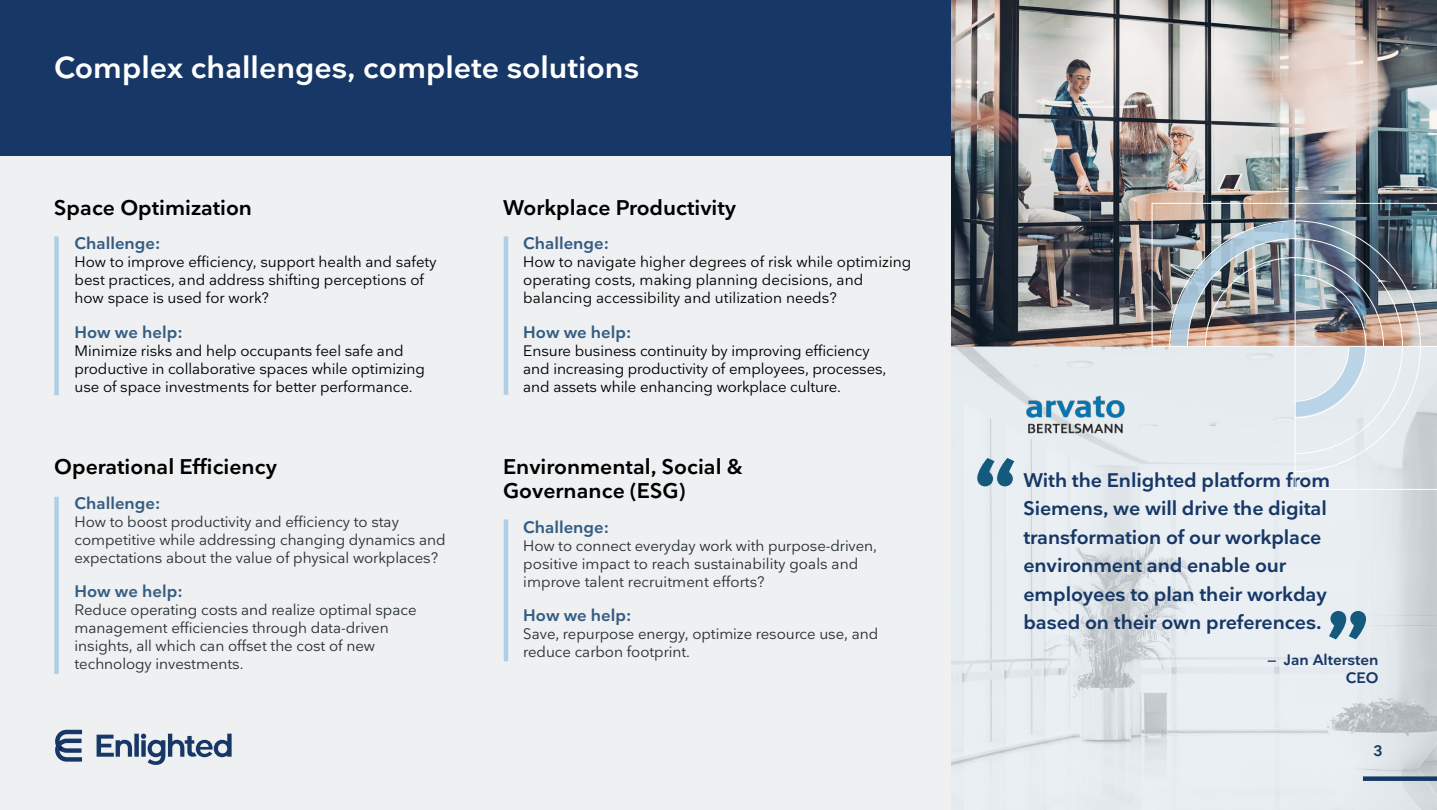
<style>
.page{position:relative;width:1437px;height:810px;background:#fff}
.page>*{position:absolute;margin:0;border:0;box-sizing:border-box;transform-origin:0 0}
.t1{font:700 90px "Nationale";color:#135a7d}
.t2{font:600 30px "Nationale";color:#fff}
.t3{font:600 21px/24px "Nationale";color:#000}
.t4{font:600 19.5px/28.5px "Nationale";letter-spacing:-.005em;color:#173766}
.t5{font:600 16.5px "Nationale";color:#345c82}
.t6{font:15px/18px "Nationale";letter-spacing:-.005em;color:#000}
.t7{font:15px/18px "Nationale";letter-spacing:-.005em;color:#283235}
.t8{font:600 15px/18px "Nationale";color:#173766;text-align:right}
</style>
<div class="page">
<div style="left:0;top:0;width:1436px;height:810px;background:#eef0f2"></div>
<div style="left:0;top:0;width:952px;height:155px;background:#173766"></div>
<img style="left:952px;top:0;width:484px;height:810px">
<hr style="left:504px;top:519px;width:4px;height:142px;background:#b0cfe5">
<div style="left:54px;top:236px;width:5px;height:159px;background:#b0cfe5"></div>
<div style="left:54px;top:497px;width:5px;height:177px;background:#b0cfe5"></div>
<hr style="left:504px;top:236px;width:4px;height:159px;background:#b0cfe5">
<img style="left:1023px;top:367px;width:128px;height:99px">
<svg style="left:1151px;top:203px;width:285px;height:287px"></svg>
<img style="left:1170px;top:221px;width:195px;height:196px">
<div style="left:1362px;top:776px;width:74px;height:5px;background:#173766"></div>
<svg style="left:55px;top:730px;width:177px;height:35px"></svg>
<h2 class="t2" style="left:54px;top:49px;width:586px">Complex challenges, complete solutions</h2>
<h3 class="t3" style="left:54px;top:195px;width:199px">Space Optimization</h3>
<p class="t5" style="left:74px;top:233px;width:87px">Challenge:</p>
<p class="t6" style="left:74px;top:253px;width:363px">How to improve efficiency, support health and safety best practices, and address shifting perceptions of how space is used for work?</p>
<p class="t5" style="left:74px;top:321px;width:110px">How we help:</p>
<p class="t6" style="left:74px;top:341px;width:352px">Minimize risks and help occupants feel safe and productive in collaborative spaces while optimizing use of space investments for better performance.</p>
<h3 class="t3" style="left:54px;top:454px;width:224px">Operational Efficiency</h3>
<p class="t5" style="left:74px;top:492px;width:87px">Challenge:</p>
<p class="t7" style="left:74px;top:512px;width:372px">How to boost productivity and efficiency to stay competitive while addressing changing dynamics and expectations about the value of physical workplaces?</p>
<p class="t5" style="left:74px;top:581px;width:110px">How we help:</p>
<p class="t7" style="left:74px;top:601px;width:343px">Reduce operating costs and realize optimal space management efficiencies through data-driven insights, all which can offset the cost of new technology investments.</p>
<h3 class="t3" style="left:503px;top:195px;width:235px">Workplace Productivity</h3>
<p class="t5" style="left:523px;top:233px;width:87px">Challenge:</p>
<p class="t6" style="left:523px;top:253px;width:389px">How to navigate higher degrees of risk while optimizing operating costs, making planning decisions, and balancing accessibility and utilization needs?</p>
<p class="t5" style="left:523px;top:321px;width:110px">How we help:</p>
<p class="t6" style="left:523px;top:341px;width:364px">Ensure business continuity by improving efficiency and increasing productivity of employees, processes, and assets while enhancing workplace culture.</p>
<h3 class="t3" style="left:503px;top:454px;width:241px">Environmental, Social &amp;<br>Governance (ESG)</h3>
<p class="t5" style="left:523px;top:516px;width:87px">Challenge:</p>
<p class="t7" style="left:523px;top:536px;width:355px">How to connect everyday work with purpose-driven, positive impact to reach sustainability goals and improve talent recruitment efforts?</p>
<p class="t5" style="left:523px;top:605px;width:110px">How we help:</p>
<p class="t7" style="left:523px;top:625px;width:356px">Save, repurpose energy, optimize resource use, and reduce carbon footprint.</p>
<h1 class="t1" style="left:972px;top:434px;width:48px">“</h1>
<h3 class="t4" style="left:1023px;top:465px;width:308px">With the Enlighted platform from<br>Siemens, we will drive the digital transformation of our workplace environment and enable our employees to plan their workday based on their own preferences.</h3>
<p class="t8" style="left:1267px;top:650px;width:113px">— Jan Altersten<br>CEO</p>
<h1 class="t1" style="left:1324px;top:587px;width:48px">”</h1>
<p class="t8" style="left:1373px;top:741px;width:11px">3</p>
</div>
